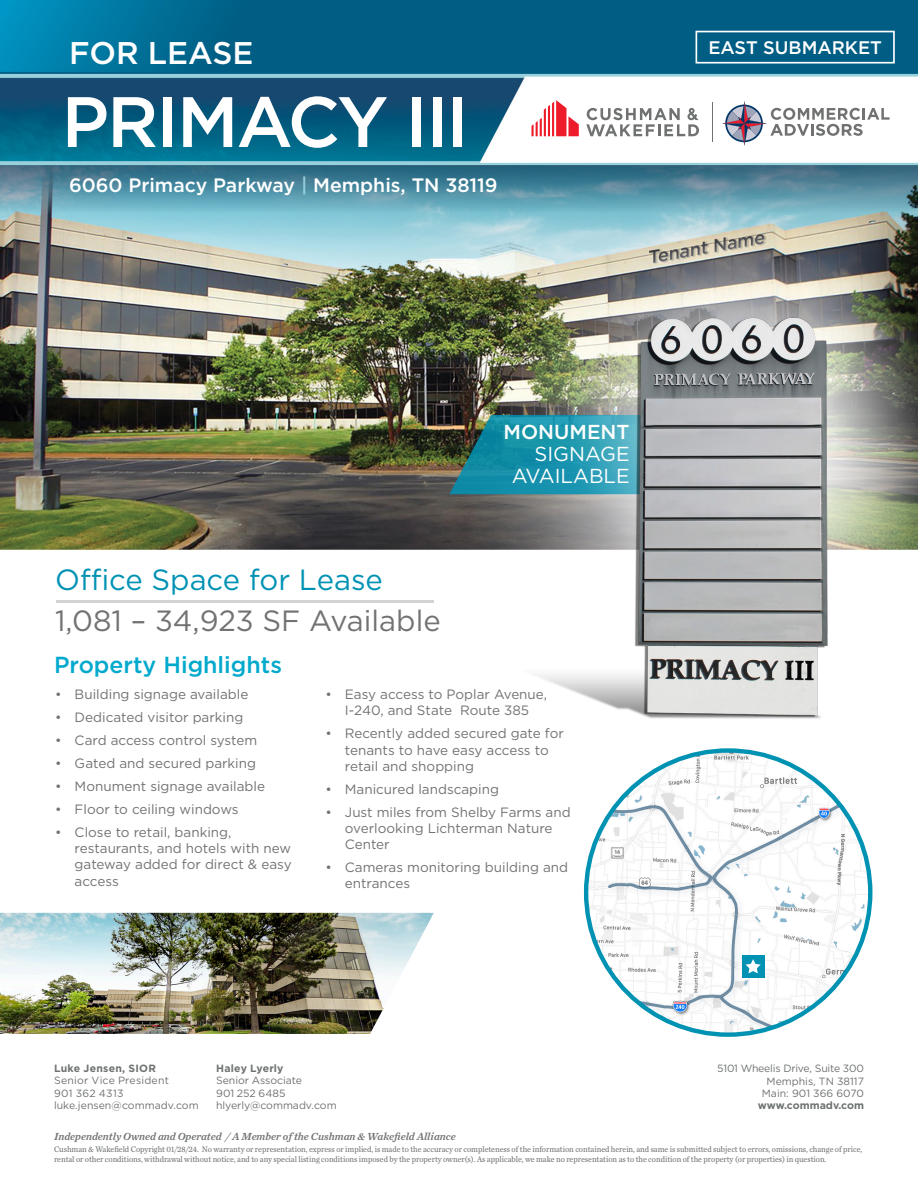
<style>
.page{position:relative;width:918px;height:1188px;background:#fff}
.page>*{position:absolute;margin:0;border:0;box-sizing:border-box;transform-origin:0 0}
.Property_Name___Address_2nd_Line{font:500 71.1px "Gotham";letter-spacing:-.03em;color:#fff}
.Banner_Callout_Text{font:500 31.35px "Gotham";color:#fff}
.Banner_Callout_Text-2{font:29.25px "Gotham";color:#717272}
.Banner_Callout_Text-3{font:29.25px "Gotham";color:#0092b4}
.Subheading_-_gray{font:500 23.25px "Gotham";color:#01a9cd}
.Banner_Callout_Text-4{font:20.25px "Gotham";color:#fff}
.Banner_Callout_Text-5{font:500 20.25px "Gotham";color:#fff}
.Property_Name___Address_2nd_Line-2{font:500 19.35px "Gotham";color:#fff}
.Property_Name___Address_2nd_Line-3{font:500 18.15px "Gotham";color:#fff}
.t1{font:13.5px/16.2px "Gotham";color:#717271}
.t2{font:italic 10.65px "Chronicle Text G2 Semi";color:#6e7271}
.t3{font:10.5px/12.5px "Gotham";color:#6e7271}
.t4{font:10.5px/12.5px "Gotham";letter-spacing:-.02em;color:#6e7271;text-align:right}
.t5{font:700 10.5px "Gotham";letter-spacing:.015em;color:#6e7271}
.t6{font:8.4px/10.1px "Chronicle Text G2";letter-spacing:-.005em;color:#6e7271;scale:.95 1}
.s1{color:#95d1dd}
</style>
<div class="page">
<img style="left:0;top:0;width:918px;height:550px">
<img style="left:586px;top:751px;width:284px;height:284px;border-radius:142px">
<div style="left:742px;top:955px;width:22px;height:23px;background:#0092b3"></div>
<svg style="left:746px;top:959px;width:15px;height:14px"></svg>
<img style="left:426px;top:199px;width:492px;height:582px">
<img style="left:449px;top:415px;width:47px;height:79px">
<img style="left:541px;top:208px;width:377px;height:431px">
<img style="left:496px;top:297px;width:353px;height:426px">
<img style="left:0;top:913px;width:434px;height:121px">
<hr style="left:712px;top:102px;width:1px;height:39px;background:#707271">
<svg style="left:531px;top:100px;width:48px;height:36px"></svg>
<svg style="left:586px;top:108px;width:113px;height:28px"></svg>
<svg style="left:722px;top:101px;width:168px;height:44px"></svg>
<div style="left:696px;top:31px;width:199px;height:33px;border:2px solid #fff"></div>
<hr style="left:56px;top:601px;width:378px;height:2px;background:#a9a8aa">
<p class="Banner_Callout_Text" style="left:69px;top:32px;width:186px">FOR LEASE</p>
<p class="Property_Name___Address_2nd_Line-3" style="left:708px;top:36px;width:175px">EAST SUBMARKET</p>
<p class="Property_Name___Address_2nd_Line" style="left:62px;top:75px;width:409px">PRIMACY III</p>
<p class="Property_Name___Address_2nd_Line-2" style="left:69px;top:172px;width:430px">6060 Primacy Parkway <span class="s1">|</span> Memphis, TN 38119</p>
<p class="Banner_Callout_Text-3" style="left:55px;top:561px;width:329px">Office Space for Lease</p>
<p class="Banner_Callout_Text-2" style="left:55px;top:602px;width:387px">1,081 – 34,923 SF Available</p>
<p class="Subheading_-_gray" style="left:54px;top:649px;width:230px">Property Highlights</p>
<p class="Banner_Callout_Text-5" style="left:504px;top:419px;width:128px">MONUMENT</p>
<p class="Banner_Callout_Text-4" style="left:534px;top:441px;width:97px">SIGNAGE</p>
<p class="Banner_Callout_Text-4" style="left:512px;top:463px;width:119px">AVAILABLE</p>
<p class="t1" style="left:55px;top:686px;width:195px">• Building signage available</p>
<p class="t1" style="left:55px;top:709px;width:190px">• Dedicated visitor parking</p>
<p class="t1" style="left:55px;top:732px;width:204px">• Card access control system</p>
<p class="t1" style="left:55px;top:755px;width:202px">• Gated and secured parking</p>
<p class="t1" style="left:55px;top:778px;width:211px">• Monument signage available</p>
<p class="t1" style="left:55px;top:801px;width:185px">• Floor to ceiling windows</p>
<p class="t1" style="left:75px;top:824px;width:218px;text-indent:-20px">• Close to retail, banking, restaurants, and hotels with new gateway added for direct &amp; easy access</p>
<p class="t1" style="left:325px;top:686px;width:223px;text-align:center">• Easy access to Poplar Avenue,<br>I-240, and State Route 385</p>
<p class="t1" style="left:345px;top:725px;width:221px;text-indent:-20px">• Recently added secured gate for tenants to have easy access to retail and shopping</p>
<p class="t1" style="left:325px;top:781px;width:175px">• Manicured landscaping</p>
<p class="t1" style="left:345px;top:804px;width:227px;text-indent:-20px">• Just miles from Shelby Farms and overlooking Lichterman Nature<br>Center</p>
<p class="t1" style="left:345px;top:859px;width:225px;text-indent:-20px">• Cameras monitoring building and entrances</p>
<p class="t5" style="left:216px;top:1061px;width:69px">Haley Lyerly</p>
<p class="t3" style="left:216px;top:1074px;width:122px">Senior Associate<br>901 252 6485 hlyerly@commadv.com</p>
<p class="t6" style="left:54px;top:1144px;width:852px">Cushman &amp; Wakefield Copyright 01/28/24. No warranty or representation, express or implied, is made to the accuracy or completeness of the information contained herein, and same is submitted subject to errors, omissions, change of price, rental or other conditions, withdrawal without notice, and to any special listing conditions imposed by the property owner(s). As applicable, we make no representation as to the condition of the property (or properties) in question.</p>
<p class="t5" style="left:54px;top:1061px;width:104px">Luke Jensen, SIOR</p>
<p class="t3" style="left:54px;top:1074px;width:146px">Senior Vice President<br>901 362 4313 luke.jensen@commadv.com</p>
<p class="t4" style="left:717px;top:1062px;width:148px">5101 Wheelis Drive, Suite 300<br>Memphis, TN 38117<br>Main: 901 366 6070</p>
<p class="t5" style="left:758px;top:1099px;width:108px">www.commadv.com</p>
<p class="t2" style="left:54px;top:1128px;width:403px">Independently Owned and Operated / A Member of the Cushman &amp; Wakefield Alliance</p>
</div>
